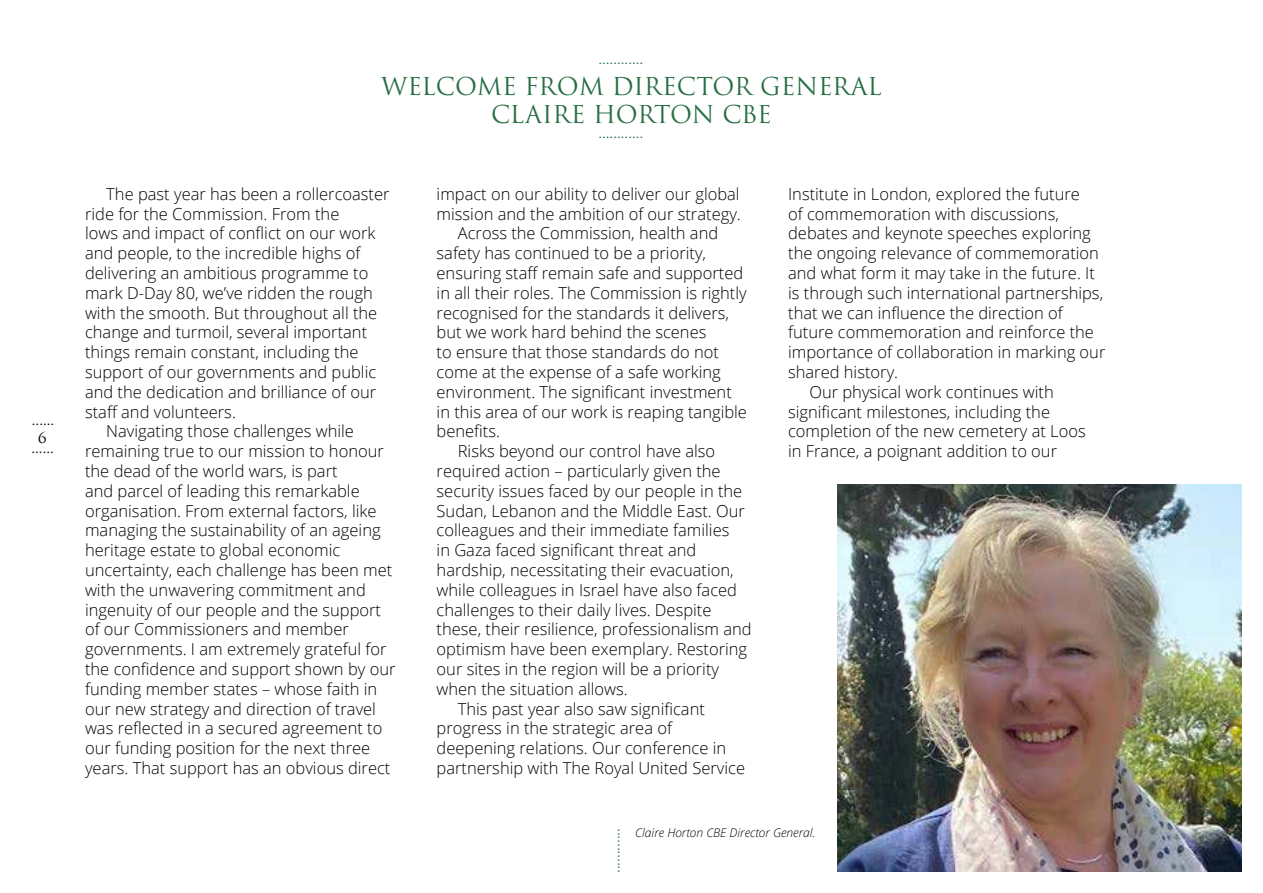
<style>
.page{position:relative;width:1263px;height:893px;background:#fff}
.page>*{position:absolute;margin:0;border:0;box-sizing:border-box;transform-origin:0 0}
.t1{font:24px/28.8px "Trajan Pro 3";color:#266e44;text-align:center}
.t2{font:300 16.5px "Open Sans";color:#000}
.t3{font:15px "Trajan Pro 3";color:#266e44}
.t4{font:15px "Trajan Pro 3";color:#000}
.t5{font:italic 300 12px "Open Sans";color:#000}
</style>
<div class="page">
<img style="left:838px;top:485px;width:404px;height:387px">
<p class="t4" style="left:32px;top:410px;width:24px">......</p>
<p class="t4" style="left:38px;top:428px;width:11px">6</p>
<p class="t4" style="left:31px;top:438px;width:24px">......</p>
<p class="t3" style="left:598px;top:49px;width:46px">............</p>
<h1 class="t1" style="left:381px;top:73px;width:502px">WELCOME FROM DIRECTOR GENERAL<br>CLAIRE HORTON CBE</h1>
<p class="t3" style="left:598px;top:122px;width:46px">............</p>
<p class="t2" style="left:106px;top:182px;width:285px">The past year has been a rollercoaster</p>
<p class="t2" style="left:85px;top:202px;width:256px">ride for the Commission. From the</p>
<p class="t2" style="left:85px;top:222px;width:292px">lows and impact of conflict on our work</p>
<p class="t2" style="left:85px;top:242px;width:277px">and people, to the incredible highs of</p>
<p class="t2" style="left:85px;top:262px;width:285px">delivering an ambitious programme to</p>
<p class="t2" style="left:85px;top:281px;width:289px">mark D-Day 80, we’ve ridden the rough</p>
<p class="t2" style="left:85px;top:301px;width:294px">with the smooth. But throughout all the</p>
<p class="t2" style="left:85px;top:321px;width:284px">change and turmoil, several important</p>
<p class="t2" style="left:85px;top:341px;width:275px">things remain constant, including the</p>
<p class="t2" style="left:85px;top:361px;width:293px">support of our governments and public</p>
<p class="t2" style="left:85px;top:380px;width:293px">and the dedication and brilliance of our</p>
<p class="t2" style="left:85px;top:400px;width:152px">staff and volunteers.</p>
<p class="t2" style="left:106px;top:420px;width:249px">Navigating those challenges while</p>
<p class="t2" style="left:85px;top:440px;width:300px">remaining true to our mission to honour</p>
<p class="t2" style="left:85px;top:460px;width:254px">the dead of the world wars, is part</p>
<p class="t2" style="left:85px;top:479px;width:276px">and parcel of leading this remarkable</p>
<p class="t2" style="left:85px;top:499px;width:293px">organisation. From external factors, like</p>
<p class="t2" style="left:85px;top:519px;width:297px">managing the sustainability of an ageing</p>
<p class="t2" style="left:85px;top:539px;width:257px">heritage estate to global economic</p>
<p class="t2" style="left:85px;top:559px;width:309px">uncertainty, each challenge has been met</p>
<p class="t2" style="left:85px;top:578px;width:282px">with the unwavering commitment and</p>
<p class="t2" style="left:85px;top:598px;width:298px">ingenuity of our people and the support</p>
<p class="t2" style="left:85px;top:618px;width:265px">of our Commissioners and member</p>
<p class="t2" style="left:85px;top:638px;width:303px">governments. I am extremely grateful for</p>
<p class="t2" style="left:85px;top:658px;width:312px">the confidence and support shown by our</p>
<p class="t2" style="left:85px;top:677px;width:294px">funding member states – whose faith in</p>
<p class="t2" style="left:85px;top:697px;width:292px">our new strategy and direction of travel</p>
<p class="t2" style="left:85px;top:717px;width:299px">was reflected in a secured agreement to</p>
<p class="t2" style="left:85px;top:737px;width:287px">our funding position for the next three</p>
<p class="t2" style="left:85px;top:757px;width:307px">years. That support has an obvious direct</p>
<p class="t2" style="left:437px;top:182px;width:305px">impact on our ability to deliver our global</p>
<p class="t2" style="left:437px;top:202px;width:306px">mission and the ambition of our strategy.</p>
<p class="t2" style="left:458px;top:222px;width:262px">Across the Commission, health and</p>
<p class="t2" style="left:437px;top:242px;width:271px">safety has continued to be a priority,</p>
<p class="t2" style="left:437px;top:262px;width:308px">ensuring staff remain safe and supported</p>
<p class="t2" style="left:437px;top:281px;width:312px">in all their roles. The Commission is rightly</p>
<p class="t2" style="left:437px;top:301px;width:294px">recognised for the standards it delivers,</p>
<p class="t2" style="left:437px;top:321px;width:271px">but we work hard behind the scenes</p>
<p class="t2" style="left:437px;top:341px;width:284px">to ensure that those standards do not</p>
<p class="t2" style="left:437px;top:361px;width:286px">come at the expense of a safe working</p>
<p class="t2" style="left:437px;top:380px;width:297px">environment. The significant investment</p>
<p class="t2" style="left:437px;top:400px;width:312px">in this area of our work is reaping tangible</p>
<p class="t2" style="left:437px;top:420px;width:65px">benefits.</p>
<p class="t2" style="left:458px;top:440px;width:259px">Risks beyond our control have also</p>
<p class="t2" style="left:437px;top:460px;width:286px">required action – particularly given the</p>
<p class="t2" style="left:437px;top:479px;width:307px">security issues faced by our people in the</p>
<p class="t2" style="left:437px;top:499px;width:310px">Sudan, Lebanon and the Middle East. Our</p>
<p class="t2" style="left:437px;top:519px;width:294px">colleagues and their immediate families</p>
<p class="t2" style="left:437px;top:539px;width:261px">in Gaza faced significant threat and</p>
<p class="t2" style="left:437px;top:559px;width:299px">hardship, necessitating their evacuation,</p>
<p class="t2" style="left:437px;top:578px;width:302px">while colleagues in Israel have also faced</p>
<p class="t2" style="left:437px;top:598px;width:276px">challenges to their daily lives. Despite</p>
<p class="t2" style="left:437px;top:618px;width:317px">these, their resilience, professionalism and</p>
<p class="t2" style="left:437px;top:638px;width:312px">optimism have been exemplary. Restoring</p>
<p class="t2" style="left:437px;top:658px;width:284px">our sites in the region will be a priority</p>
<p class="t2" style="left:437px;top:677px;width:193px">when the situation allows.</p>
<p class="t2" style="left:458px;top:697px;width:249px">This past year also saw significant</p>
<p class="t2" style="left:437px;top:717px;width:237px">progress in the strategic area of</p>
<p class="t2" style="left:437px;top:737px;width:291px">deepening relations. Our conference in</p>
<p class="t2" style="left:437px;top:757px;width:310px">partnership with The Royal United Service</p>
<p class="t2" style="left:788px;top:182px;width:293px">Institute in London, explored the future</p>
<p class="t2" style="left:788px;top:202px;width:272px">of commemoration with discussions,</p>
<p class="t2" style="left:788px;top:222px;width:304px">debates and keynote speeches exploring</p>
<p class="t2" style="left:788px;top:242px;width:312px">the ongoing relevance of commemoration</p>
<p class="t2" style="left:788px;top:262px;width:308px">and what form it may take in the future. It</p>
<p class="t2" style="left:788px;top:281px;width:317px">is through such international partnerships,</p>
<p class="t2" style="left:788px;top:301px;width:276px">that we can influence the direction of</p>
<p class="t2" style="left:788px;top:321px;width:307px">future commemoration and reinforce the</p>
<p class="t2" style="left:788px;top:341px;width:319px">importance of collaboration in marking our</p>
<p class="t2" style="left:788px;top:361px;width:112px">shared history.</p>
<p class="t2" style="left:809px;top:380px;width:246px">Our physical work continues with</p>
<p class="t2" style="left:788px;top:400px;width:263px">significant milestones, including the</p>
<p class="t2" style="left:788px;top:420px;width:299px">completion of the new cemetery at Loos</p>
<p class="t2" style="left:788px;top:440px;width:270px">in France, a poignant addition to our</p>
<p class="t3" style="left:604px;top:873px;width:46px;rotate:-90deg">............</p>
<p class="t5" style="left:635px;top:824px;width:182px">Claire Horton CBE Director General.</p>
</div>
